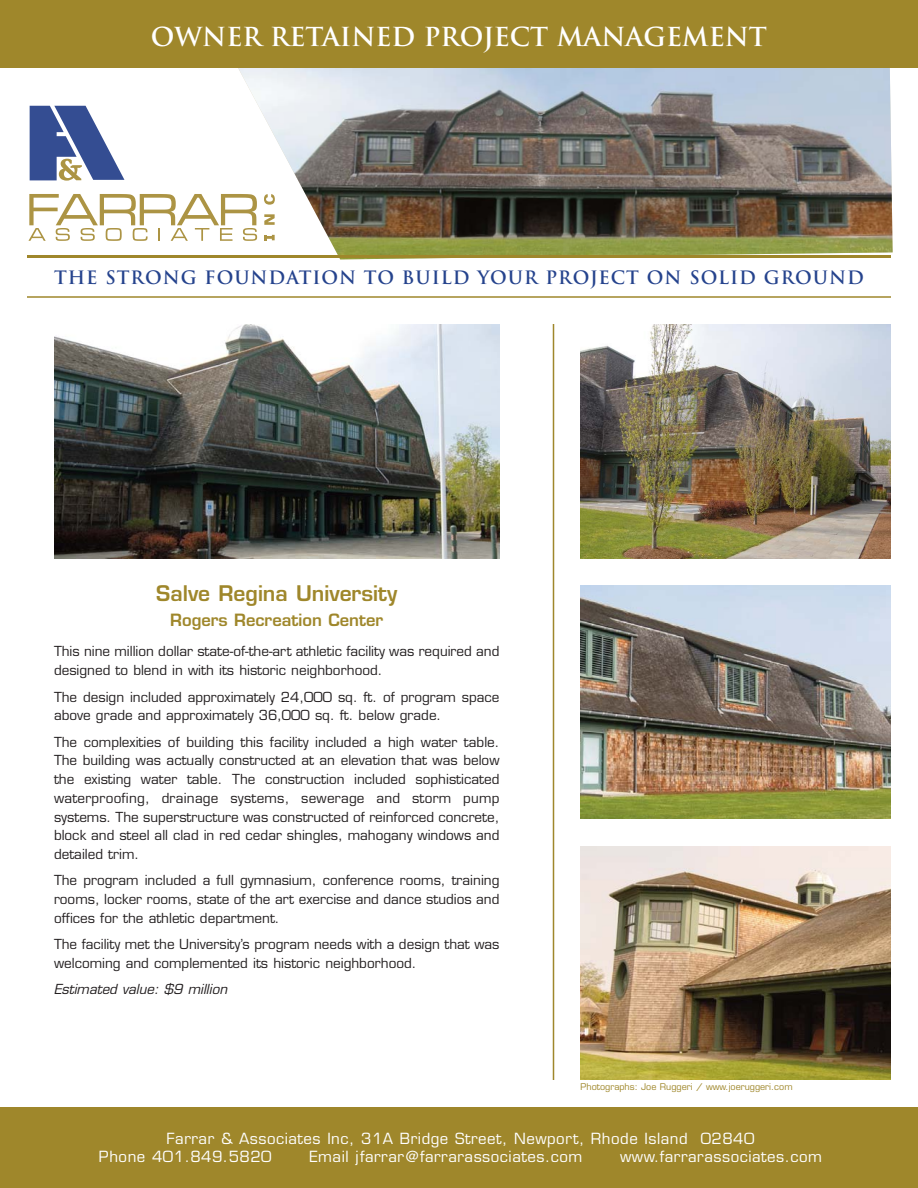
<style>
.page{position:relative;width:918px;height:1188px;background:#fff}
.page>*{position:absolute;margin:0;border:0;box-sizing:border-box;transform-origin:0 0}
.t1{font:700 25.5px "Trajan";color:#fff}
.t2{font:600 21px "Eurostile";color:#9f872b}
.t3{font:700 18px "Trajan";letter-spacing:.05em;color:#25438d}
.t4{font:600 16.5px "Eurostile";color:#9f872b}
.t5{font:15px/18px "Eurostile";letter-spacing:.035em;color:#fff}
.t6{font:13.5px/18.8px "Eurostile";color:#231f20}
.t7{font:italic 13.5px "Eurostile";color:#231f20}
.t8{font:9px "Eurostile";color:#9f872b}
</style>
<div class="page">
<div style="left:0;top:1107px;width:918px;height:81px;background:#9f872b"></div>
<hr style="left:553px;top:324px;width:1px;height:756px;background:#9f872b">
<img style="left:238px;top:68px;width:655px;height:191px">
<svg style="left:30px;top:106px;width:94px;height:75px"></svg>
<svg style="left:28px;top:194px;width:229px;height:47px"></svg>
<svg style="left:264px;top:194px;width:11px;height:46px"></svg>
<div style="left:0;top:0;width:918px;height:68px;background:#9f872b"></div>
<hr style="left:27px;top:255px;width:864px;height:3px;background:#9f872b">
<hr style="left:27px;top:296px;width:864px;height:2px;background:#9f872b">
<img style="left:580px;top:324px;width:311px;height:234px">
<img style="left:54px;top:324px;width:446px;height:234px">
<img style="left:580px;top:585px;width:311px;height:234px">
<img style="left:580px;top:846px;width:311px;height:234px">
<h1 class="t1" style="left:151px;top:22px;width:618px">OWNER RETAINED PROJECT MANAGEMENT</h1>
<h3 class="t3" style="left:54px;top:267px;width:811px">THE STRONG FOUNDATION TO BUILD YOUR PROJECT ON SOLID GROUND</h3>
<h2 class="t2" style="left:156px;top:585px;width:243px">Salve Regina University</h2>
<p class="t4" style="left:170px;top:613px;width:215px">Rogers Recreation Center</p>
<p class="t6" style="left:54px;top:644px;width:447px">This nine million dollar state-of-the-art athletic facility was required and designed to blend in with its historic neighborhood.</p>
<p class="t6" style="left:54px;top:689px;width:447px">The design included approximately 24,000 sq. ft. of program space above grade and approximately 36,000 sq. ft. below grade.</p>
<p class="t6" style="left:54px;top:734px;width:447px;text-align:justify">The complexities of building this facility included a high water table.<br>The building was actually constructed at an elevation that was below the existing water table. The construction included sophisticated waterproofing, drainage systems, sewerage and storm pump systems. The superstructure was constructed of reinforced concrete, block and steel all clad in red cedar shingles, mahogany windows and detailed trim.</p>
<p class="t6" style="left:54px;top:873px;width:447px;text-align:justify">The program included a full gymnasium, conference rooms, training rooms, locker rooms, state of the art exercise and dance studios and offices for the athletic department.</p>
<p class="t6" style="left:54px;top:936px;width:447px">The facility met the University’s program needs with a design that was welcoming and complemented its historic neighborhood.</p>
<p class="t7" style="left:54px;top:984px;width:178px">Estimated value: $9 million</p>
<p class="t8" style="left:580px;top:1083px;width:214px">Photographs: Joe Ruggeri / www.joeruggeri.com</p>
<p class="t5" style="left:99px;top:1131px;width:657px;text-indent:68px">Farrar &amp; Associates Inc, 31A Bridge Street, Newport, Rhode Island 02840<br>Phone 401.849.5820</p>
<p class="t5" style="left:309px;top:1149px;width:274px">Email jfarrar@farrarassociates.com</p>
<p class="t5" style="left:620px;top:1149px;width:204px">www.farrarassociates.com</p>
</div>
